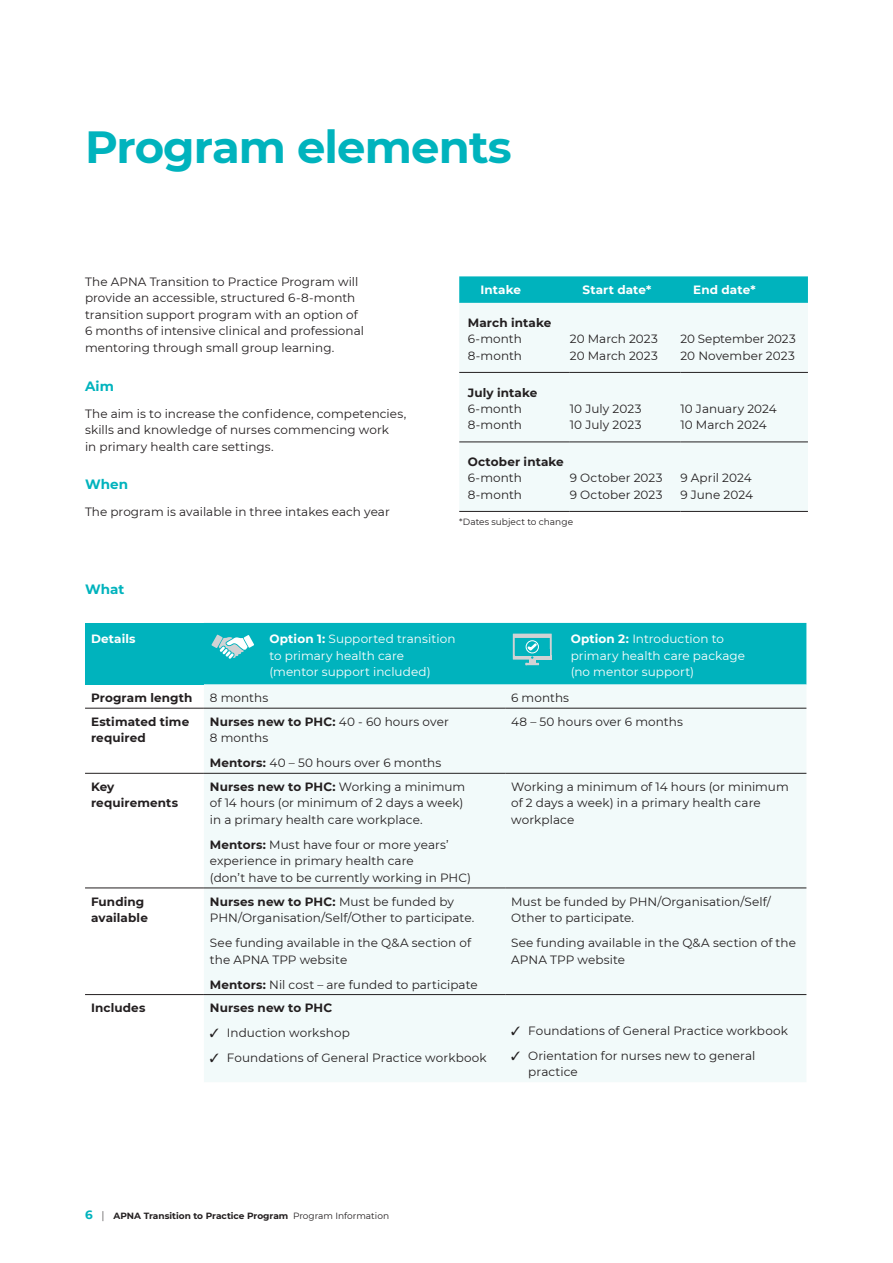
<style>
.page{position:relative;width:893px;height:1263px;background:#fff}
.page>*{position:absolute;margin:0;border:0;box-sizing:border-box;transform-origin:0 0}
.Main_Heading{font:700 45px "Montserrat";letter-spacing:-.02em;color:#00b3bd}
.Questions{font:700 13.5px "Montserrat";letter-spacing:.005em;color:#00b3bd}
.Body_8pt{font:12px/16.5px "Montserrat";letter-spacing:.005em;color:#231f20}
.Questions-2{font:12px/16.5px "Montserrat";letter-spacing:.005em;color:#231f20}
.Body_8pt-2{font:12px/16.5px "Montserrat";letter-spacing:.005em;color:#fff}
.Bold_Body{font:700 12px/16.5px "Montserrat";letter-spacing:.01em;color:#231f20}
.Tick_bullet{font:12px/16.5px "Montserrat";letter-spacing:.005em;color:#231f20}
.Body_8pt-3{font:700 12px "Montserrat";letter-spacing:.01em;color:#231f20}
.Bold_Body-2{font:700 12px "Montserrat";letter-spacing:.01em;color:#fff}
.t1{font:700 9px "Montserrat";color:#231f20}
.Footnotes{font:9px "Montserrat";letter-spacing:.005em;color:#231f20}
.s1{font-weight:700}
.s2{font-size:12px;color:#00b3bd}
.s3{font-weight:300;font-size:10.5px}
.s4{font-weight:400}
</style>
<div class="page">
<svg style="left:459px;top:276px;width:349px;height:27px;background:#05b4be"></svg>
<div style="left:459px;top:303px;width:349px;height:208px;background:#f2fafa"></div>
<hr style="left:459px;top:442px;width:111px;height:1px;background:#231f20">
<hr style="left:570px;top:442px;width:110px;height:1px;background:#231f20">
<hr style="left:680px;top:442px;width:128px;height:1px;background:#231f20">
<hr style="left:459px;top:511px;width:111px;height:1px;background:#231f20">
<hr style="left:570px;top:511px;width:110px;height:1px;background:#231f20">
<hr style="left:680px;top:511px;width:128px;height:1px;background:#231f20">
<hr style="left:459px;top:372px;width:111px;height:1px;background:#231f20">
<hr style="left:570px;top:372px;width:110px;height:1px;background:#231f20">
<hr style="left:680px;top:372px;width:128px;height:1px;background:#231f20">
<div style="left:85px;top:623px;width:119px;height:61px;background:#00b3bd"></div>
<div style="left:204px;top:684px;width:602px;height:398px;background:#f2fafa"></div>
<hr style="left:85px;top:708px;width:119px;height:1px;background:#231f20">
<hr style="left:85px;top:773px;width:119px;height:1px;background:#231f20">
<hr style="left:85px;top:888px;width:119px;height:1px;background:#231f20">
<hr style="left:85px;top:994px;width:119px;height:1px;background:#231f20">
<hr style="left:204px;top:708px;width:301px;height:1px;background:#231f20">
<hr style="left:505px;top:708px;width:301px;height:1px;background:#231f20">
<hr style="left:204px;top:773px;width:301px;height:1px;background:#231f20">
<hr style="left:505px;top:773px;width:301px;height:1px;background:#231f20">
<hr style="left:204px;top:888px;width:301px;height:1px;background:#231f20">
<hr style="left:505px;top:888px;width:301px;height:1px;background:#231f20">
<hr style="left:204px;top:994px;width:301px;height:1px;background:#231f20">
<hr style="left:505px;top:994px;width:301px;height:1px;background:#231f20">
<div style="left:204px;top:623px;width:602px;height:61px;background:#00b3bd"></div>
<p class="Main_Heading" style="left:85px;top:114px;width:428px">Program elements</p>
<p class="Questions-2" style="left:85px;top:273px;width:280px">The APNA Transition to Practice Program will provide an accessible, structured 6-8-month transition support program with an option of 6 months of intensive clinical and professional mentoring through small group learning.</p>
<p class="Questions" style="left:85px;top:376px;width:30px">Aim</p>
<p class="Questions-2" style="left:85px;top:405px;width:323px">The aim is to increase the confidence, competencies, skills and knowledge of nurses commencing work<br>in primary health care settings.</p>
<p class="Questions" style="left:85px;top:475px;width:45px">When</p>
<p class="Questions-2" style="left:85px;top:503px;width:306px">The program is available in three intakes each year</p>
<p class="Bold_Body-2" style="left:480px;top:281px;width:42px">Intake</p>
<p class="Bold_Body-2" style="left:583px;top:281px;width:70px">Start date*</p>
<p class="Bold_Body-2" style="left:693px;top:281px;width:64px">End date*</p>
<p class="Body_8pt-3" style="left:468px;top:314px;width:85px">March intake</p>
<p class="Body_8pt" style="left:468px;top:330px;width:56px">6-month</p>
<p class="Body_8pt" style="left:468px;top:347px;width:56px">8-month</p>
<p class="Body_8pt" style="left:680px;top:330px;width:117px">20 September 2023</p>
<p class="Body_8pt" style="left:680px;top:347px;width:116px">20 November 2023</p>
<p class="Body_8pt" style="left:570px;top:330px;width:90px">20 March 2023</p>
<p class="Body_8pt" style="left:570px;top:347px;width:90px">20 March 2023</p>
<p class="Body_8pt-3" style="left:468px;top:384px;width:71px">July intake</p>
<p class="Body_8pt" style="left:468px;top:400px;width:56px">6-month</p>
<p class="Body_8pt" style="left:468px;top:416px;width:56px">8-month</p>
<p class="Body_8pt" style="left:570px;top:400px;width:73px">10 July 2023</p>
<p class="Body_8pt" style="left:570px;top:416px;width:73px">10 July 2023</p>
<p class="Body_8pt-3" style="left:468px;top:453px;width:98px">October intake</p>
<p class="Body_8pt" style="left:468px;top:469px;width:56px">6-month</p>
<p class="Body_8pt" style="left:468px;top:486px;width:56px">8-month</p>
<p class="Body_8pt" style="left:570px;top:469px;width:94px">9 October 2023</p>
<p class="Body_8pt" style="left:570px;top:486px;width:94px">9 October 2023</p>
<p class="Footnotes" style="left:459px;top:515px;width:115px">*Dates subject to change</p>
<p class="Body_8pt" style="left:680px;top:400px;width:98px">10 January 2024</p>
<p class="Body_8pt" style="left:680px;top:416px;width:88px">10 March 2024</p>
<p class="Body_8pt" style="left:680px;top:469px;width:73px">9 April 2024</p>
<p class="Body_8pt" style="left:680px;top:486px;width:74px">9 June 2024</p>
<p class="Questions" style="left:85px;top:579px;width:41px">What</p>
<p class="Bold_Body-2" style="left:91px;top:630px;width:46px">Details</p>
<p class="Body_8pt-2" style="left:269px;top:630px;width:188px"><span class="s1">Option 1:</span> Supported transition to primary health care (mentor support included)</p>
<p class="Body_8pt-2" style="left:571px;top:630px;width:176px"><span class="s1">Option 2:</span> Introduction to primary health care package (no mentor support)</p>
<p class="Bold_Body" style="left:91px;top:689px;width:103px">Program length</p>
<p class="Body_8pt" style="left:210px;top:689px;width:60px">8 months</p>
<p class="Body_8pt" style="left:511px;top:689px;width:59px">6 months</p>
<p class="Bold_Body" style="left:91px;top:713px;width:100px">Estimated time required</p>
<p class="Body_8pt" style="left:210px;top:713px;width:240px"><span class="s1">Nurses new to PHC:</span> 40 - 60 hours over<br>8 months</p>
<p class="Body_8pt" style="left:210px;top:754px;width:233px"><span class="s1">Mentors:</span> 40 – 50 hours over 6 months</p>
<p class="Body_8pt" style="left:511px;top:713px;width:173px">48 – 50 hours over 6 months</p>
<p class="Bold_Body" style="left:91px;top:778px;width:89px">Key requirements</p>
<p class="Body_8pt" style="left:210px;top:778px;width:257px"><span class="s1">Nurses new to PHC:</span> Working a minimum of 14 hours (or minimum of 2 days a week) in a primary health care workplace.</p>
<p class="Body_8pt" style="left:210px;top:836px;width:263px"><span class="s1">Mentors:</span> Must have four or more years’ experience in primary health care<br>(don’t have to be currently working in PHC)</p>
<p class="Bold_Body" style="left:91px;top:892px;width:58px">Funding available</p>
<p class="Body_8pt" style="left:210px;top:893px;width:266px"><span class="s1">Nurses new to PHC:</span> Must be funded by<br>PHN/Organisation/Self/Other to participate.</p>
<p class="Body_8pt" style="left:210px;top:934px;width:263px">See funding available in the Q&amp;A section of the APNA TPP website</p>
<p class="Body_8pt" style="left:210px;top:976px;width:269px"><span class="s1">Mentors:</span> Nil cost – are funded to participate</p>
<p class="Bold_Body" style="left:91px;top:999px;width:56px">Includes</p>
<p class="Bold_Body" style="left:210px;top:999px;width:124px">Nurses new to PHC</p>
<p class="Body_8pt" style="left:210px;top:1024px;width:141px">✓ Induction workshop</p>
<p class="Body_8pt" style="left:210px;top:1049px;width:278px">✓ Foundations of General Practice workbook</p>
<p class="Body_8pt" style="left:511px;top:778px;width:279px">Working a minimum of 14 hours (or minimum of 2 days a week) in a primary health care workplace</p>
<p class="Body_8pt" style="left:511px;top:893px;width:261px">Must be funded by PHN/Organisation/Self/<br>Other to participate.</p>
<p class="Body_8pt" style="left:511px;top:934px;width:286px">See funding available in the Q&amp;A section of the<br>APNA TPP website</p>
<p class="Tick_bullet" style="left:511px;top:1022px;width:278px">✓ Foundations of General Practice workbook</p>
<p class="Tick_bullet" style="left:528px;top:1047px;width:229px;text-indent:-17px">✓ Orientation for nurses new to general practice</p>
<p class="t1" style="left:85px;top:1209px;width:306px"><span class="s2">6</span> <span class="s3">|</span> APNA Transition to Practice Program <span class="s4">Program Information</span></p>
</div>
